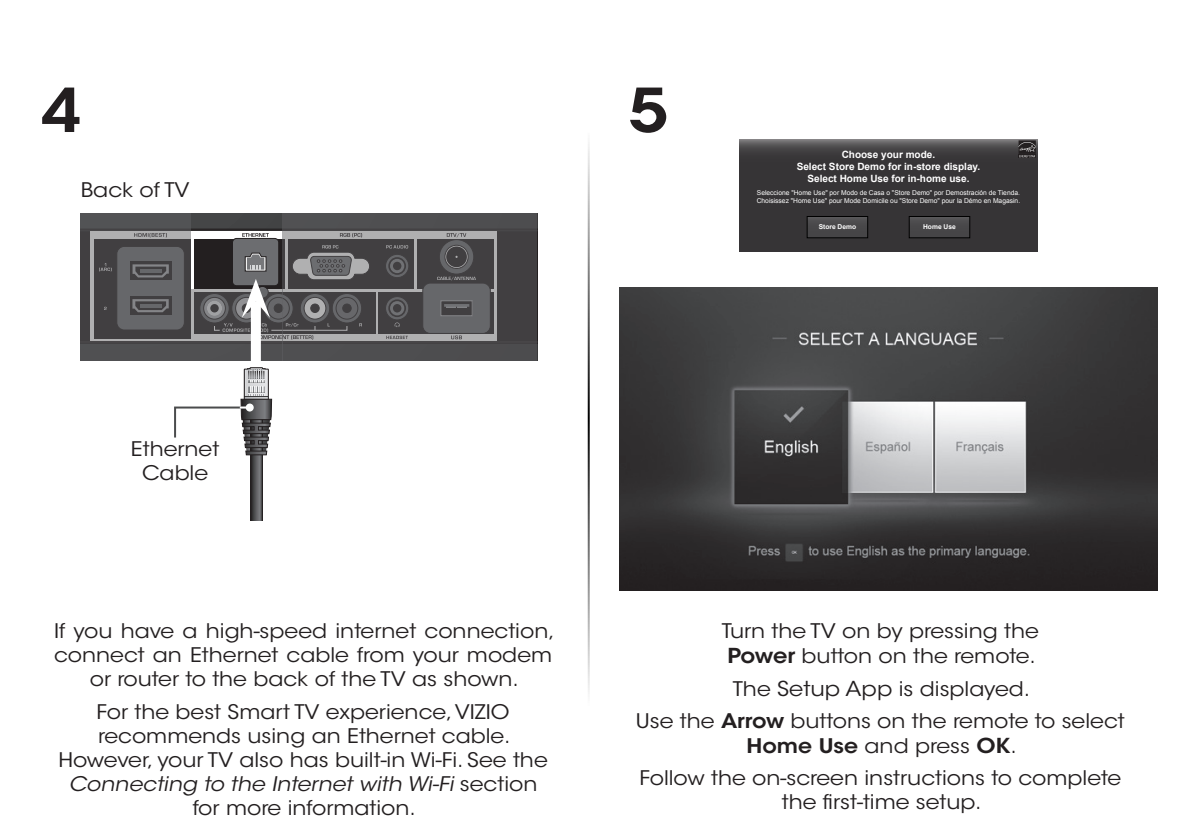
<style>
.page{position:relative;width:1191px;height:840px;background:#fff}
.page>*{position:absolute;margin:0;border:0;box-sizing:border-box;transform-origin:0 0}
.Sub_Page_-_Number_Gr{font:600 60px "ITC Avant Garde Std";color:#231f20;scale:1.1 1}
.Sub_Page_-_Body{font:20px/24px "ITC Avant Garde Std";color:#231f20;text-align:center;scale:1.1 1}
.t1{font:700 10px/12px "Arial";color:#fff;text-align:center}
.t2{font:6.6px/8px "Arial";color:#fff}
.t3{font:700 6.6px "Arial";color:#fff}
.s1{font-style:italic}
.s2{font-weight:600;font-size:20.4px}
.s3{font-size:20.4px}
.s4{font-weight:600}
</style>
<div class="page">
<div style="left:194px;top:239px;width:91px;height:50px;background:#231f20"></div>
<div style="left:232px;top:238px;width:47px;height:47px;background:#6c6d70;border-radius:4px"></div>
<div style="left:232px;top:238px;width:47px;height:48px;border:1px solid #231f20;border-radius:4px"></div>
<svg style="left:242px;top:233px;width:27px;height:4px"></svg>
<svg style="left:282px;top:214px;width:255px;height:146px;background:#575658"></svg>
<svg style="left:81px;top:214px;width:110px;height:146px;background:#58585a"></svg>
<svg style="left:740px;top:139px;width:297px;height:112px;background:#3a383a"></svg>
<div style="left:807px;top:216px;width:60px;height:22px;background:#484749"></div>
<div style="left:807px;top:216px;width:60px;height:22px;border:1px solid #000"></div>
<div style="left:909px;top:216px;width:60px;height:22px;background:#484749"></div>
<div style="left:909px;top:216px;width:60px;height:22px;border:1px solid #000"></div>
<svg style="left:1018px;top:157px;width:17px;height:1px"></svg>
<svg style="left:1018px;top:140px;width:17px;height:17px"></svg>
<svg style="left:250px;top:455px;width:12px;height:65px"></svg>
<svg style="left:174px;top:367px;width:98px;height:88px"></svg>
<div style="left:246px;top:403px;width:8px;height:8px;background:#fff;border-radius:50%"></div>
<svg style="left:191px;top:289px;width:91px;height:71px;background:#5c5c5e"></svg>
<div style="left:251px;top:301px;width:10px;height:61px;background:#fff"></div>
<svg style="left:204px;top:245px;width:166px;height:94px"></svg>
<img style="left:619px;top:287px;width:538px;height:302px">
<p class="Sub_Page_-_Number_Gr" style="left:41px;top:72px;width:38px">4</p>
<p class="Sub_Page_-_Body" style="left:81px;top:178px;width:101px">Back of TV</p>
<p class="Sub_Page_-_Number_Gr" style="left:628px;top:72px;width:38px">5</p>
<p class="t1" style="left:796px;top:149px;width:185px">Choose your mode.<br>Select Store Demo for in-store display.<br>Select Home Use for in-home use.</p>
<p class="t2" style="left:756px;top:189px;width:265px">Seleccione "Home Use" por Modo de Casa o "Store Demo" por Demostración de Tienda.<br>Choisissez "Home Use" pour Mode Domicile ou "Store Demo" pour la Démo en Magasin.</p>
<p class="t3" style="left:818px;top:222px;width:39px">Store Demo</p>
<p class="t3" style="left:923px;top:222px;width:34px">Home Use</p>
<p class="Sub_Page_-_Body" style="left:131px;top:436px;width:82px">Ethernet<br>Cable</p>
<p class="Sub_Page_-_Body" style="left:54px;top:618px;width:457px">If you have a high-speed internet connection, connect an Ethernet cable from your modem or router to the back of the TV as shown.</p>
<p class="Sub_Page_-_Body" style="left:58px;top:699px;width:446px">For the best Smart TV experience, VIZIO recommends using an Ethernet cable.<br>However, your TV also has built-in Wi-Fi. See the <span class="s1">Connecting to the Internet with Wi-Fi</span> s e c t i o n for more information.</p>
<p class="Sub_Page_-_Body" style="left:722px;top:618px;width:290px;line-height:24.6px;text-align:left">Turn the TV on by pressing the<br><span class="s2">Power</span> button on the remote.</p>
<p class="Sub_Page_-_Body" style="left:733px;top:676px;width:272px">The <span class="s3">Setup App</span> is displayed.</p>
<p class="Sub_Page_-_Body" style="left:636px;top:708px;width:446px;line-height:24.6px">Use the <span class="s4">Arrow</span> buttons on the remote to select<br><span class="s4">Home Use</span> and press <span class="s2">OK</span>.</p>
<p class="Sub_Page_-_Body" style="left:639px;top:765px;width:439px">Follow the on-screen instructions to complete the first-time setup.</p>
</div>
